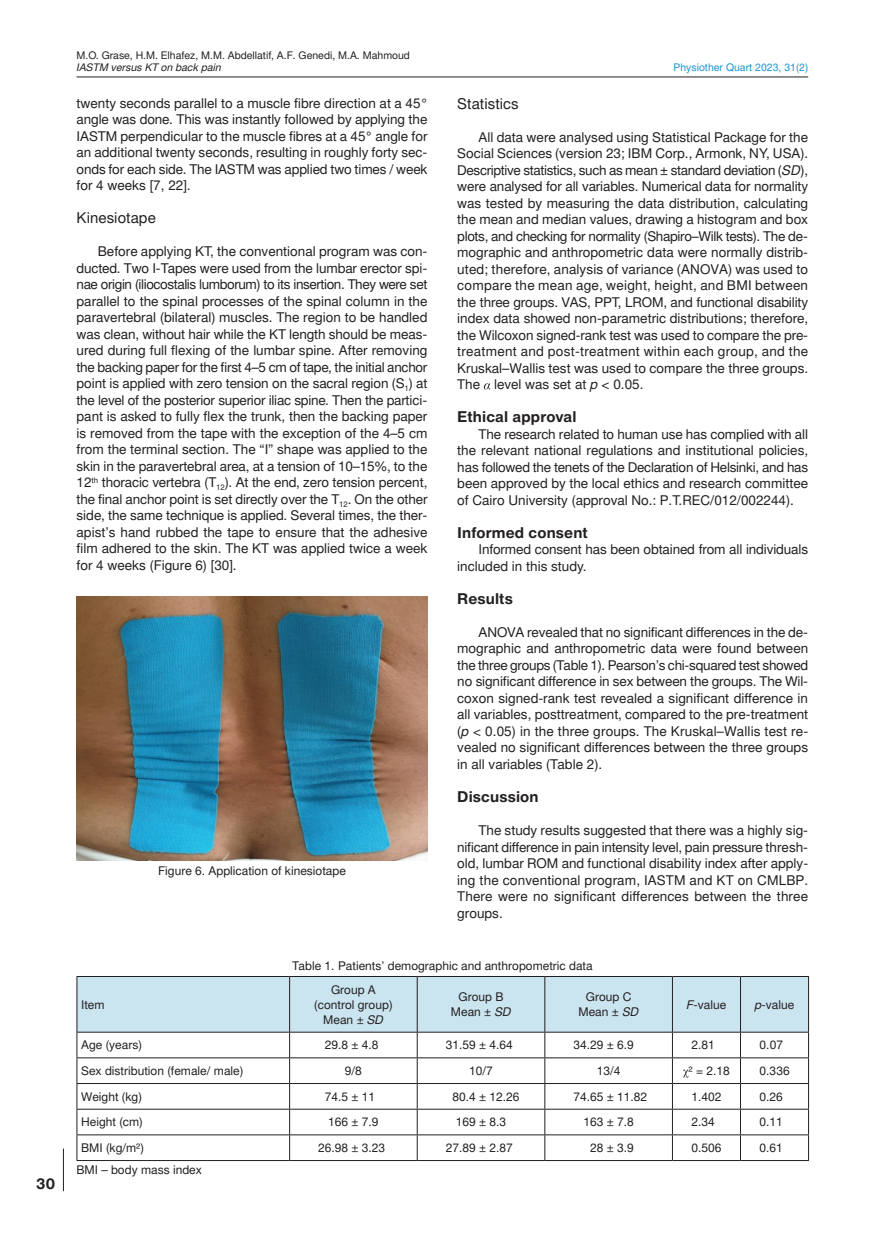
<style>
.page{position:relative;width:872px;height:1255px;background:#fff}
.page>*{position:absolute;margin:0;border:0;box-sizing:border-box;transform-origin:0 0}
.t1{font:700 15px "Switzer EFN";letter-spacing:.01em;color:#231f20}
.t2{font:15px "Switzer EFN";letter-spacing:.005em;color:#231f20}
.t3{font:13.5px/16.5px "Switzer EFN";color:#231f20;text-align:justify}
.t4{font:12px/15px "Switzer EFN";color:#231f20;text-align:center}
.t5{font:10.5px "Switzer EFN";color:#231f20}
.t6{font:10.5px "Switzer EFN";color:#1c94d2}
.t7{font:italic 10.5px "Switzer EFN";color:#231f20}
.s1{font-style:italic}
</style>
<div class="page">
<hr style="left:77px;top:77px;width:731px;height:1px;background:#231f20">
<hr style="left:63px;top:1148px;width:1px;height:43px;background:#231f20">
<svg style="left:484px;top:383px;width:6px;height:6px"></svg>
<img style="left:77px;top:596px;width:350px;height:264px">
<hr style="left:77px;top:1160px;width:213px;height:1px;background:#231f20">
<hr style="left:290px;top:1160px;width:127px;height:1px;background:#231f20">
<hr style="left:417px;top:1160px;width:128px;height:1px;background:#231f20">
<hr style="left:545px;top:1160px;width:127px;height:1px;background:#231f20">
<hr style="left:672px;top:1160px;width:68px;height:1px;background:#231f20">
<hr style="left:740px;top:1160px;width:69px;height:1px;background:#231f20">
<svg style="left:77px;top:976px;width:732px;height:184px"></svg>
<p class="t1" style="left:36px;top:1173px;width:20px">30</p>
<p class="t5" style="left:77px;top:49px;width:335px">M.O. Grase, H.M. Elhafez, M.M. Abdellatif, A.F. Genedi, M.A. Mahmoud</p>
<p class="t7" style="left:77px;top:61px;width:146px">IASTM versus KT on back pain</p>
<p class="t6" style="left:673px;top:61px;width:136px">Physiother Quart 2023, 31(2)</p>
<p class="t3" style="left:77px;top:95px;width:352px">twenty seconds parallel to a muscle fibre direction at a 45° angle was done. This was instantly followed by applying the IASTM perpendicular to the muscle fibres at a 45° angle for an additional twenty seconds, resulting in roughly forty sec&shy;onds for each side. The IASTM was applied two times / week for 4 weeks [7, 22].</p>
<p class="t2" style="left:77px;top:209px;width:81px">Kinesiotape</p>
<p class="t3" style="left:77px;top:243px;width:352px;text-indent:21px">Before applying KT, the conventional program was con&shy;ducted. Two I -Tapes were used from the lumbar erector spi&shy;nae origin (iliocostalis lumborum) to its insertion. They were set parallel to the spinal processes of the spinal column in the paravertebral (bilateral) muscles. The region to be handled was clean, without hair while the KT length should be meas&shy;ured during full flexing of the lumbar spine. After removing the backing paper for the first 4–5 cm of tape, the initial anchor point is applied with zero tension on the sacral region (S<sub>1</sub>) at the level of the posterior superior iliac spine. Then the partici&shy;pant is asked to fully flex the trunk, then the backing paper is removed from the tape with the exception of the 4–5 cm from the terminal section. The “I ” shape was applied to the skin in the paravertebral area, at a tension of 10–15%, to the 12<sup>th</sup> thoracic vertebra (T<sub>12</sub>). At the end, zero tension percent, the final anchor point is set directly over the T<sub>12</sub>. On the other side, the same technique is applied. Several times, the ther&shy;apist’s hand rubbed the tape to ensure that the adhesive film adhered to the skin. The KT was applied twice a week for 4 weeks (Figure 6) [30].</p>
<p class="t2" style="left:457px;top:95px;width:63px">Statistics</p>
<p class="t3" style="left:457px;top:129px;width:352px;text-indent:21px">All data were analysed using Statistical Package for the Social Sciences (version 23; I BM Corp., Armonk, NY, USA).<br>Descriptive statistics, such as mean ± standard deviation (<span class="s1">SD</span>), were analysed for all variables. Numerical data for normality was tested by measuring the data distribution, calculating the mean and median values, drawing a histogram and box plots, and checking for normality (Shapiro–Wilk tests). The de&shy;mographic and anthropometric data were normally distrib&shy;uted; therefore, analysis of variance (ANOVA) was used to compare the mean age, weight, height, and BMI between the three groups. VAS, PPT, LROM, and functional disability index data showed non-parametric distributions; therefore, the Wilcoxon signed-rank test was used to compare the pre&shy;treatment and post-treatment within each group, and the Kruskal–Wallis test was used to compare the three groups.<br>The level was set at <span class="s1">p</span> &lt; 0.05.</p>
<p class="t1" style="left:457px;top:408px;width:121px">Ethical approval</p>
<p class="t3" style="left:457px;top:426px;width:352px;text-indent:21px">The research related to human use has complied with all the relevant national regulations and institutional policies, has followed the tenets of the Declaration of Helsinki, and has been approved by the local ethics and research committee of Cairo University (approval No.: P.T.REC/012/002244).</p>
<p class="t1" style="left:457px;top:523px;width:132px">Informed consent</p>
<p class="t3" style="left:457px;top:541px;width:352px;text-indent:21px">I nformed consent has been obtained from all individuals included in this study.</p>
<p class="t1" style="left:457px;top:589px;width:57px">Results</p>
<p class="t3" style="left:457px;top:624px;width:352px;text-indent:21px">ANOVA revealed that no significant differences in the de&shy;mographic and anthropometric data were found between the three groups (Table 1). Pearson’s chi-squared test showed no significant difference in sex between the groups. The Wil&shy;coxon signed-rank test revealed a significant difference in all variables, posttreatment, compared to the pre-treatment (<span class="s1">p</span> &lt; 0.05) in the three groups. The Kruskal–Wallis test re&shy;vealed no significant differences between the three groups in all variables (Table 2).</p>
<p class="t1" style="left:457px;top:787px;width:83px">Discussion</p>
<p class="t3" style="left:457px;top:822px;width:352px;text-indent:21px">The study results suggested that there was a highly sig&shy;nificant difference in pain intensity level, pain pressure thresh&shy;old, lumbar ROM and functional disability index after apply&shy;ing the conventional program, IASTM and KT on CMLBP.<br>There were no significant differences between the three groups.</p>
<p class="t4" style="left:158px;top:863px;width:189px">Figure 6. Application of kinesiotape</p>
<p class="t4" style="left:81px;top:997px;width:25px">Item</p>
<p class="t4" style="left:292px;top:958px;width:302px">Table 1. Patients’ demographic and anthropometric data</p>
<p class="t4" style="left:314px;top:982px;width:80px">Group A (control group)<br>Mean ± <span class="s1">SD</span></p>
<p class="t4" style="left:451px;top:989px;width:62px">Group B<br>Mean ± <span class="s1">SD</span></p>
<p class="t4" style="left:578px;top:989px;width:62px">Group C<br>Mean ± <span class="s1">SD</span></p>
<p class="t4" style="left:686px;top:997px;width:41px"><span class="s1">F</span>-value</p>
<p class="t4" style="left:754px;top:997px;width:41px"><span class="s1">p</span>-value</p>
<p class="t4" style="left:81px;top:1037px;width:62px">Age (years)</p>
<p class="t4" style="left:325px;top:1037px;width:55px">29.8 ± 4.8</p>
<p class="t4" style="left:446px;top:1037px;width:69px">31.59 ± 4.64</p>
<p class="t4" style="left:573px;top:1037px;width:62px">34.29 ± 6.9</p>
<p class="t4" style="left:691px;top:1037px;width:25px">2.81</p>
<p class="t4" style="left:759px;top:1037px;width:25px">0.07</p>
<p class="t4" style="left:81px;top:1063px;width:164px">Sex distribution (female/ male)</p>
<p class="t4" style="left:345px;top:1063px;width:19px">9/8</p>
<p class="t4" style="left:469px;top:1063px;width:25px">10/7</p>
<p class="t4" style="left:597px;top:1063px;width:25px">13/4</p>
<p class="t4" style="left:688px;top:1063px;width:43px">² = 2.18</p>
<p class="t4" style="left:759px;top:1063px;width:32px">0.336</p>
<p class="t4" style="left:81px;top:1089px;width:62px">Weight (kg)</p>
<p class="t4" style="left:325px;top:1089px;width:52px">74.5 ± 11</p>
<p class="t4" style="left:452px;top:1089px;width:69px">80.4 ± 12.26</p>
<p class="t4" style="left:573px;top:1089px;width:75px">74.65 ± 11.82</p>
<p class="t4" style="left:691px;top:1089px;width:32px">1.402</p>
<p class="t4" style="left:759px;top:1089px;width:25px">0.26</p>
<p class="t4" style="left:81px;top:1114px;width:63px">Height (cm)</p>
<p class="t4" style="left:328px;top:1114px;width:52px">166 ± 7.9</p>
<p class="t4" style="left:456px;top:1114px;width:52px">169 ± 8.3</p>
<p class="t4" style="left:583px;top:1114px;width:52px">163 ± 7.8</p>
<p class="t4" style="left:691px;top:1114px;width:25px">2.34</p>
<p class="t4" style="left:759px;top:1114px;width:25px">0.11</p>
<p class="t4" style="left:81px;top:1140px;width:64px">BMI (kg/m²)</p>
<p class="t4" style="left:318px;top:1140px;width:69px">26.98 ± 3.23</p>
<p class="t4" style="left:446px;top:1140px;width:69px">27.89 ± 2.87</p>
<p class="t4" style="left:590px;top:1140px;width:45px">28 ± 3.9</p>
<p class="t4" style="left:691px;top:1140px;width:32px">0.506</p>
<p class="t4" style="left:759px;top:1140px;width:25px">0.61</p>
<p class="t4" style="left:77px;top:1162px;width:127px">BMI – body mass index</p>
</div>
